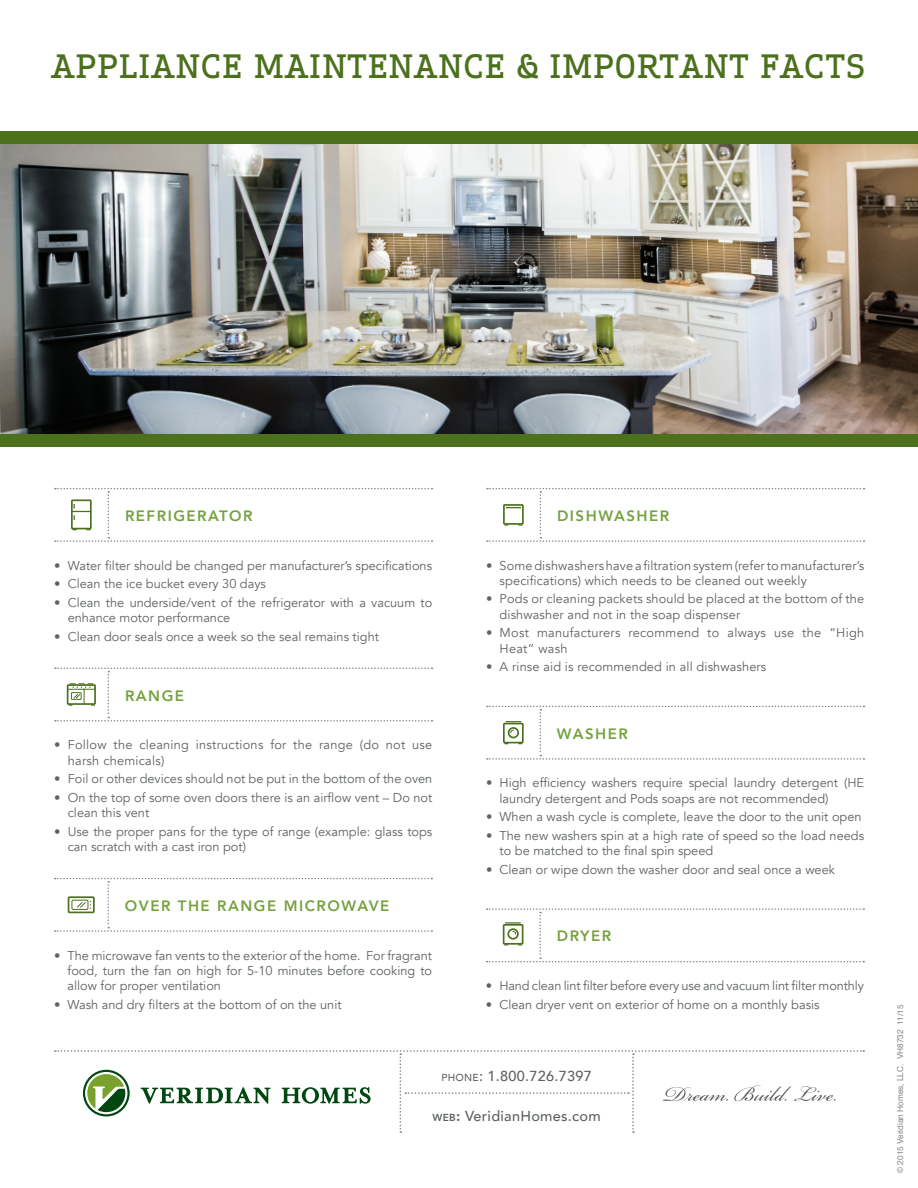
<style>
.page{position:relative;width:918px;height:1188px;background:#fff}
.page>*{position:absolute;margin:0;border:0;box-sizing:border-box;transform-origin:0 0}
.t1{font:500 31.5px "Apex Serif";letter-spacing:.02em;color:#4b711c}
.t2{font:800 15px "Avenir";letter-spacing:.1em;color:#76a240}
.t3{font:500 14.4px "Avenir";letter-spacing:.02em;color:#5e6264}
.t4{font:12.75px/15.3px "Avenir";color:#5e6264}
.t5{font:12.75px/15.3px "Avenir";letter-spacing:.02em;color:#5e6264}
.t6{font:8.25px "Helvetica";color:#878683}
.s1{font-size:10.2px}
.s2{font-style:inherit}
.s3{font-weight:800;font-size:10.2px}
.s4{font-weight:800}
</style>
<div class="page">
<img style="left:0;top:144px;width:918px;height:290px">
<svg style="left:55px;top:1050px;width:809px;height:83px"></svg>
<div style="left:0;top:132px;width:918px;height:12px;background:#4b711c"></div>
<div style="left:0;top:434px;width:918px;height:13px;background:#4b711c"></div>
<svg style="left:55px;top:488px;width:377px;height:54px"></svg>
<svg style="left:55px;top:668px;width:377px;height:54px"></svg>
<svg style="left:55px;top:878px;width:377px;height:54px"></svg>
<svg style="left:487px;top:488px;width:377px;height:54px"></svg>
<svg style="left:487px;top:706px;width:377px;height:54px"></svg>
<svg style="left:487px;top:908px;width:377px;height:54px"></svg>
<h1 class="t1" style="left:51px;top:46px;width:816px">APPLIANCE MAINTENANCE &amp; IMPORTANT FACTS</h1>
<p class="t2" style="left:125px;top:504px;width:129px">REFRIGERATOR</p>
<p class="t4" style="left:54px;top:558px;width:379px">• Water filter should be changed per manufacturer’s specifications</p>
<p class="t4" style="left:54px;top:576px;width:213px">• Clean the ice bucket every 30 days</p>
<p class="t4" style="left:68px;top:595px;width:366px;text-indent:-14px">• Clean the underside/vent of the refrigerator with a vacuum to enhance motor performance</p>
<p class="t4" style="left:54px;top:629px;width:326px">• Clean door seals once a week so the seal remains tight</p>
<p class="t2" style="left:125px;top:684px;width:61px">RANGE</p>
<p class="t5" style="left:68px;top:737px;width:366px;text-indent:-14px">• Follow the cleaning instructions for the range (do not use harsh chemicals)</p>
<p class="t4" style="left:54px;top:771px;width:380px">• Foil or other devices should not be put in the bottom of the oven</p>
<p class="t4" style="left:68px;top:790px;width:366px;text-indent:-14px">• On the top of some oven doors there is an airflow vent – Do not clean this vent</p>
<p class="t4" style="left:68px;top:824px;width:366px;text-indent:-14px">• Use the proper pans for the type of range (example: glass tops can scratch with a cast iron pot)</p>
<p class="t2" style="left:125px;top:894px;width:266px">OVER THE RANGE MICROWAVE</p>
<p class="t4" style="left:68px;top:948px;width:366px;text-align:justify;text-indent:-14px">• The microwave fan vents to the exterior of the home. For fragrant food, turn the fan on high for 5-10 minutes before cooking to allow for proper ventilation</p>
<p class="t4" style="left:54px;top:997px;width:289px">• Wash and dry filters at the bottom of on the unit</p>
<p class="t2" style="left:557px;top:504px;width:114px">DISHWASHER</p>
<p class="t4" style="left:500px;top:558px;width:366px;text-indent:-14px">• Some dishwashers have a filtration system (refer to manufacturer’s specifications) which needs to be cleaned out weekly</p>
<p class="t4" style="left:500px;top:592px;width:366px;text-indent:-14px">• Pods or cleaning packets should be placed at the bottom of the dishwasher and not in the soap dispenser</p>
<p class="t5" style="left:500px;top:625px;width:366px;text-indent:-14px">• Most manufacturers recommend to always use the “High<br>Heat” wash</p>
<p class="t4" style="left:486px;top:659px;width:282px">• A rinse aid is recommended in all dishwashers</p>
<p class="t2" style="left:557px;top:722px;width:73px">WASHER</p>
<p class="t4" style="left:500px;top:776px;width:366px;text-indent:-14px">• High efficiency washers require special laundry detergent (HE laundry detergent and Pods soaps are not recommended)</p>
<p class="t4" style="left:486px;top:809px;width:377px">• When a wash cycle is complete, leave the door to the unit open</p>
<p class="t4" style="left:500px;top:828px;width:366px;text-indent:-14px">• The new washers spin at a high rate of speed so the load needs to be matched to the final spin speed</p>
<p class="t4" style="left:486px;top:862px;width:350px">• Clean or wipe down the washer door and seal once a week</p>
<p class="t2" style="left:557px;top:925px;width:56px">DRYER</p>
<p class="t4" style="left:486px;top:978px;width:379px">• Hand clean lint filter before every use and vacuum lint filter monthly</p>
<p class="t4" style="left:486px;top:997px;width:335px">• Clean dryer vent on exterior of home on a monthly basis</p>
<p class="t3" style="left:441px;top:1063px;width:152px"><span class="s1">PHONE</span><span class="s2">:</span> 1.800.726.7397</p>
<p class="t3" style="left:433px;top:1103px;width:170px"><span class="s3">web</span><span class="s4">:</span> VeridianHomes.com</p>
<p class="t6" style="left:894px;top:1173px;width:170px;rotate:-90deg">© 2015 Veridian Homes, LLC. VH8732 11/15</p>
</div>
